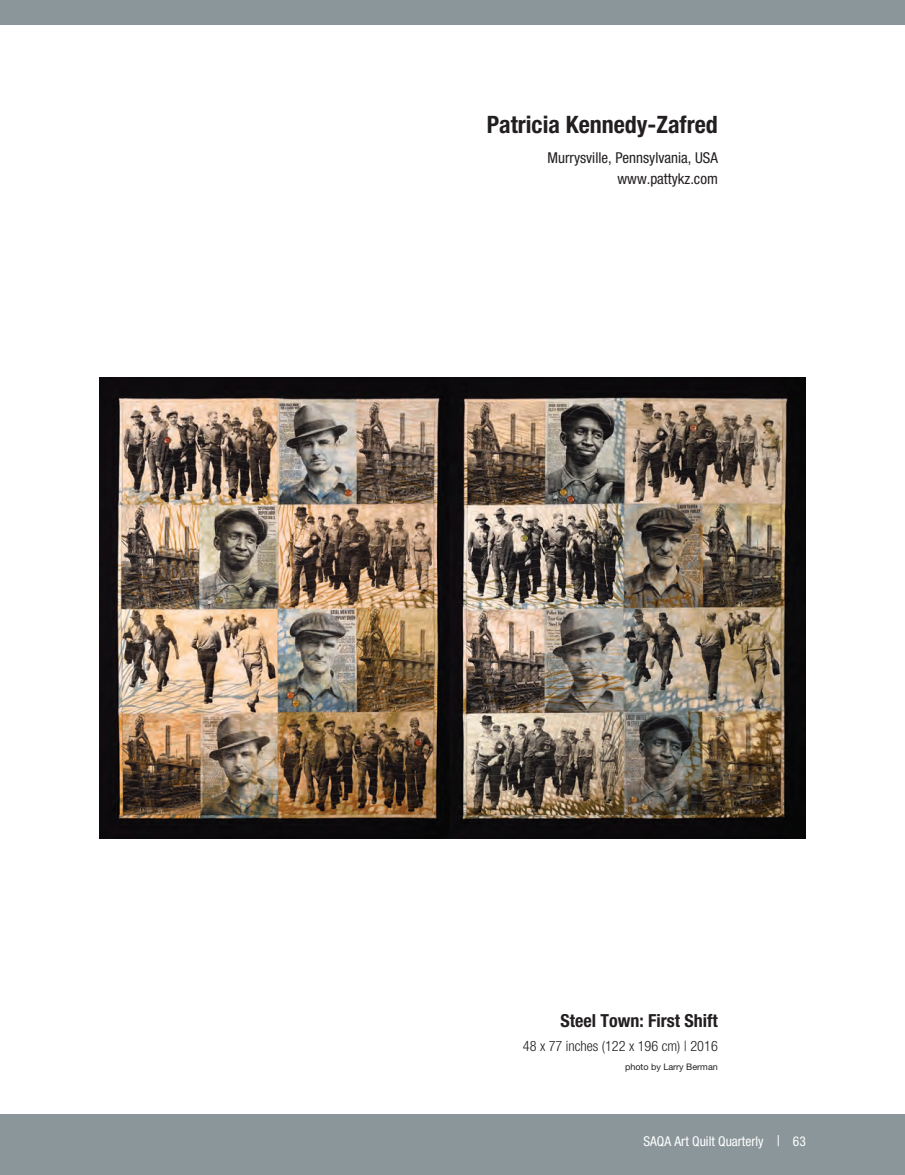
<style>
.page{position:relative;width:905px;height:1175px;background:#fff}
.page>*{position:absolute;margin:0;border:0;box-sizing:border-box;transform-origin:0 0}
.p1__Artist_name{font:700 condensed 24px "Helvetica Neue";color:#231f20}
.p4__Quilt_title{font:700 condensed 18px "Helvetica Neue";color:#231f20}
.p2__City_State{font:condensed 15px "Helvetica Neue";color:#231f20}
.p3__Phone_email_web{font:condensed 15px "Helvetica Neue";color:#231f20}
.p5__Size_Year{font:300 condensed 14.25px "Helvetica Neue";color:#231f20}
.t1{font:condensed 13.5px "Helvetica Neue";color:#fff}
._7__photo_credit_AQC{font:9px "Helvetica Neue";color:#231f20}
.s1{font-size:15px}
</style>
<div class="page">
<div style="left:0;top:1113px;width:904px;height:61px;background:#8a969a"></div>
<div style="left:0;top:0;width:904px;height:25px;background:#8a969a"></div>
<img style="left:99px;top:377px;width:706px;height:461px">
<p class="p1__Artist_name" style="left:486px;top:110px;width:232px">Patricia Kennedy-Zafred</p>
<p class="p2__City_State" style="left:547px;top:149px;width:172px">Murrysville, Pennsylvania, USA</p>
<p class="p3__Phone_email_web" style="left:617px;top:170px;width:102px">www.pattykz.com</p>
<p class="p4__Quilt_title" style="left:560px;top:1009px;width:159px">Steel Town: First Shift</p>
<p class="p5__Size_Year" style="left:523px;top:1037px;width:196px">48 x 77 inches (122 x 196 cm) | 2016</p>
<p class="_7__photo_credit_AQC" style="left:625px;top:1061px;width:94px">photo by Larry Berman</p>
<p class="t1" style="left:643px;top:1133px;width:164px">SAQA Art Quilt Quarterly <span class="s1">|</span> 63</p>
</div>
